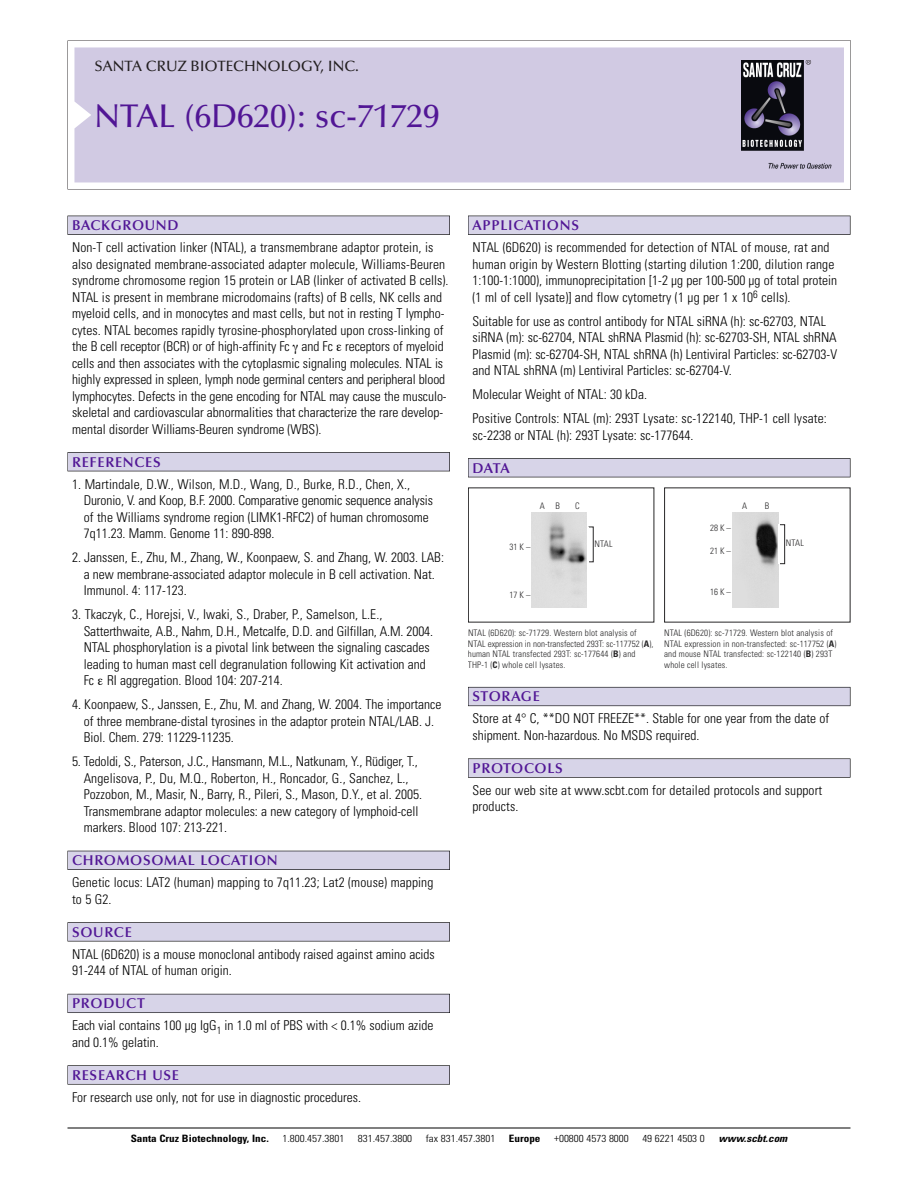
<style>
.page{position:relative;width:918px;height:1188px;background:#fff}
.page>*{position:absolute;margin:0;border:0;box-sizing:border-box;transform-origin:0 0}
.t1{font:500 33px "Optima";color:#511695}
.t2{font:500 15px "Optima";color:#231f20}
.t3{font:600 14.25px "Optima";letter-spacing:.05em;color:#511695}
.t4{font:300 condensed 13.5px/16.5px "Univers";color:#000}
.t5{font:300 condensed 10.2px "Univers";color:#000;scale:1.1 1}
.t6{font:700 condensed 10.2px "Univers";color:#000;scale:1.1 1}
.t7{font:italic 700 condensed 10.2px "Univers";color:#000;scale:1.1 1}
.t8{font:300 condensed 9px/10.5px "Univers";letter-spacing:.015em;color:#272627}
.s1{font-weight:700}
</style>
<div class="page">
<svg style="left:68px;top:40px;width:783px;height:149px"></svg>
<div style="left:74px;top:47px;width:770px;height:135px;background:#d1cae3"></div>
<img style="left:741px;top:60px;width:90px;height:108px">
<div style="left:68px;top:216px;width:382px;height:19px;background:#535256"></div>
<div style="left:68px;top:216px;width:381px;height:18px;background:#d7d4e8"></div>
<div style="left:68px;top:452px;width:382px;height:19px;background:#515155"></div>
<div style="left:68px;top:453px;width:381px;height:18px;background:#d7d4e8"></div>
<div style="left:68px;top:851px;width:382px;height:19px;background:#515057"></div>
<div style="left:68px;top:851px;width:381px;height:18px;background:#d7d4e8"></div>
<div style="left:68px;top:922px;width:382px;height:19px;background:#575659"></div>
<div style="left:68px;top:923px;width:381px;height:18px;background:#d7d4e8"></div>
<div style="left:68px;top:994px;width:382px;height:19px;background:#595860"></div>
<div style="left:68px;top:994px;width:381px;height:18px;background:#d7d4e8"></div>
<svg style="left:68px;top:1065px;width:382px;height:20px"></svg>
<div style="left:68px;top:1066px;width:381px;height:18px;background:#d7d4e8"></div>
<div style="left:468px;top:216px;width:382px;height:19px;background:#535256"></div>
<div style="left:468px;top:216px;width:382px;height:18px;background:#d7d4e8"></div>
<div style="left:468px;top:458px;width:382px;height:19px;background:#515155"></div>
<div style="left:468px;top:459px;width:382px;height:18px;background:#d7d4e8"></div>
<div style="left:468px;top:687px;width:382px;height:19px;background:#686770"></div>
<div style="left:468px;top:688px;width:382px;height:18px;background:#d7d4e8"></div>
<svg style="left:468px;top:758px;width:382px;height:20px"></svg>
<div style="left:468px;top:759px;width:382px;height:18px;background:#d7d4e8"></div>
<hr style="left:68px;top:1128px;width:782px;height:1px;background:#000">
<img style="left:732px;top:513px;width:46px;height:95px">
<div style="left:780px;top:525px;width:5px;height:39px;border:1px solid #272627"></div>
<img style="left:532px;top:513px;width:55px;height:95px">
<p class="t2" style="left:94px;top:60px;width:266px">SANTA CRUZ BIOTECHNOLOGY, INC.</p>
<p class="t1" style="left:94px;top:102px;width:347px">NTAL (6D620): sc-71729</p>
<p class="t3" style="left:72px;top:219px;width:108px">BACKGROUND</p>
<p class="t4" style="left:72px;top:240px;width:378px">Non-T cell activation linker (NTAL), a transmembrane adaptor protein, is also designated membrane-associated adapter molecule, Williams-Beuren syndrome chromosome region 15 protein or LAB (linker of activated B cells).<br>NTAL is present in membrane microdomains (rafts) of B cells, NK cells and myeloid cells, and in monocytes and mast cells, but not in resting T lympho&shy;cytes. NTAL becomes rapidly tyrosine-phosphorylated upon cross-linking of the B cell receptor (BCR) or of high-affinity Fc and Fc receptors of myeloid cells and then associates with the cytoplasmic signaling molecules. NTAL is highly expressed in spleen, lymph node germinal centers and peripheral blood lymphocytes. Defects in the gene encoding for NTAL may cause the musculo&shy;skeletal and cardiovascular abnormalities that characterize the rare develop&shy;mental disorder Williams-Beuren syndrome (WBS).</p>
<p class="t3" style="left:72px;top:456px;width:90px">REFERENCES</p>
<p class="t4" style="left:84px;top:477px;width:351px;text-indent:-12px">1. Martindale, D.W., Wilson, M.D., Wang, D., Burke, R.D., Chen, X., Duronio, V. and Koop, B.F. 2000. Comparative genomic sequence analysis of the Williams syndrome region (LIMK1-RFC2) of human chromosome 7q11.23. Mamm. Genome 11: 890-898.</p>
<p class="t4" style="left:84px;top:550px;width:362px;text-indent:-12px">2. Janssen, E., Zhu, M., Zhang, W., Koonpaew, S. and Zhang, W. 2003. LAB: a new membrane-associated adaptor molecule in B cell activation. Nat.<br>Immunol. 4: 117-123.</p>
<p class="t4" style="left:84px;top:607px;width:351px;text-indent:-12px">3. Tkaczyk, C., Horejsi, V., Iwaki, S., Draber, P., Samelson, L.E., Satterthwaite, A.B., Nahm, D.H., Metcalfe, D.D. and Gilfillan, A.M. 2004.<br>NTAL phosphorylation is a pivotal link between the signaling cascades leading to human mast cell degranulation following Kit activation and Fc RI aggregation. Blood 104: 207-214.</p>
<p class="t4" style="left:84px;top:697px;width:359px;text-indent:-12px">4. Koonpaew, S., Janssen, E., Zhu, M. and Zhang, W. 2004. The importance of three membrane-distal tyrosines in the adaptor protein NTAL/LAB. J.<br>Biol. Chem. 279: 11229-11235.</p>
<p class="t4" style="left:84px;top:754px;width:340px;text-indent:-12px">5. Tedoldi, S., Paterson, J.C., Hansmann, M.L., Natkunam, Y., Rüdiger, T., Angelisova, P., Du, M.Q., Roberton, H., Roncador, G., Sanchez, L., Pozzobon, M., Masir, N., Barry, R., Pileri, S., Mason, D.Y., et al. 2005.<br>Transmembrane adaptor molecules: a new category of lymphoid-cell markers. Blood 107: 213-221.</p>
<p class="t3" style="left:72px;top:854px;width:207px">CHROMOSOMAL LOCATION</p>
<p class="t4" style="left:72px;top:876px;width:363px">Genetic locus: LAT2 (human) mapping to 7q11.23; Lat2 (mouse) mapping to 5 G2.</p>
<p class="t3" style="left:72px;top:926px;width:61px">SOURCE</p>
<p class="t4" style="left:72px;top:947px;width:364px">NTAL (6D620) is a mouse monoclonal antibody raised against amino acids<br>91-244 of NTAL of human origin.</p>
<p class="t3" style="left:72px;top:997px;width:74px">PRODUCT</p>
<p class="t4" style="left:72px;top:1019px;width:363px">Each vial contains 100 µg IgG<sub>1</sub> in 1.0 ml of PBS with &lt; 0.1% sodium azide and 0.1% gelatin.</p>
<p class="t3" style="left:72px;top:1069px;width:109px">RESEARCH USE</p>
<p class="t4" style="left:72px;top:1090px;width:291px">For research use only, not for use in diagnostic procedures.</p>
<p class="t3" style="left:473px;top:219px;width:108px">APPLICATIONS</p>
<p class="t4" style="left:473px;top:240px;width:366px">NTAL (6D620) is recommended for detection of NTAL of mouse, rat and human origin by Western Blotting (starting dilution 1:200, dilution range 1:100-1:1000), immunoprecipitation [1-2 µg per 100-500 µg of total protein (1 ml of cell lysate)] and flow cytometry (1 µg per 1 x 10<sup>6</sup> cells).</p>
<p class="t4" style="left:473px;top:314px;width:366px">Suitable for use as control antibody for NTAL siRNA (h): sc-62703, NTAL siRNA (m): sc-62704, NTAL shRNA Plasmid (h): sc-62703-SH, NTAL shRNA Plasmid (m): sc-62704-SH, NTAL shRNA (h) Lentiviral Particles: sc-62703-V and NTAL shRNA (m) Lentiviral Particles: sc-62704-V.</p>
<p class="t4" style="left:473px;top:387px;width:176px">Molecular Weight of NTAL: 30 kDa.</p>
<p class="t4" style="left:473px;top:411px;width:356px">Positive Controls: NTAL (m): 293T Lysate: sc-122140, THP-1 cell lysate: sc-2238 or NTAL (h): 293T Lysate: sc-177644.</p>
<p class="t3" style="left:473px;top:462px;width:39px">DATA</p>
<p class="t8" style="left:540px;top:502px;width:22px">A B</p>
<p class="t8" style="left:575px;top:502px;width:6px">C</p>
<p class="t8" style="left:510px;top:542px;width:22px">31K–</p>
<p class="t8" style="left:595px;top:539px;width:19px">NTAL</p>
<p class="t8" style="left:510px;top:590px;width:22px">17K–</p>
<p class="t8" style="left:710px;top:524px;width:22px">28K–</p>
<p class="t8" style="left:710px;top:547px;width:22px">21K–</p>
<p class="t8" style="left:710px;top:588px;width:22px">16K–</p>
<p class="t8" style="left:742px;top:502px;width:7px">A</p>
<p class="t8" style="left:765px;top:502px;width:6px">B</p>
<p class="t8" style="left:786px;top:539px;width:19px">NTAL</p>
<p class="t8" style="left:468px;top:629px;width:187px">NTAL (6D620): sc-71729. Western blot analysis of NTAL expression in non-transfected 293T: sc-117752 (<span class="s1">A</span>), human NTAL transfected 293T: sc-177644 (<span class="s1">B</span>) and THP-1 (<span class="s1">C</span>) whole cell lysates.</p>
<p class="t8" style="left:664px;top:629px;width:174px">NTAL (6D620): sc-71729. Western blot analysis of NTAL expression in non-transfected: sc-117752 (<span class="s1">A</span>) and mouse NTAL transfected: sc-122140 (<span class="s1">B</span>) 293T whole cell lysates.</p>
<p class="t3" style="left:473px;top:691px;width:69px">STORAGE</p>
<p class="t4" style="left:473px;top:712px;width:358px">Store at 4° C, **DO NOT FREEZE**. Stable for one year from the date of shipment. Non-hazardous. No MSDS required.</p>
<p class="t3" style="left:473px;top:762px;width:92px">PROTOCOLS</p>
<p class="t4" style="left:473px;top:783px;width:351px">See our web site at www.scbt.com for detailed protocols and support products.</p>
<p class="t6" style="left:131px;top:1135px;width:127px">Santa Cruz Biotechnology, Inc.</p>
<p class="t5" style="left:282px;top:1135px;width:58px">1.800.457.3801</p>
<p class="t5" style="left:358px;top:1135px;width:51px">831.457.3800</p>
<p class="t5" style="left:426px;top:1135px;width:65px">fax 831.457.3801</p>
<p class="t6" style="left:509px;top:1135px;width:30px">Europe</p>
<p class="t5" style="left:554px;top:1135px;width:69px">+00800 4573 8000</p>
<p class="t5" style="left:642px;top:1135px;width:58px">49 6221 4503 0</p>
<p class="t7" style="left:719px;top:1135px;width:66px">www.scbt.com</p>
</div>
